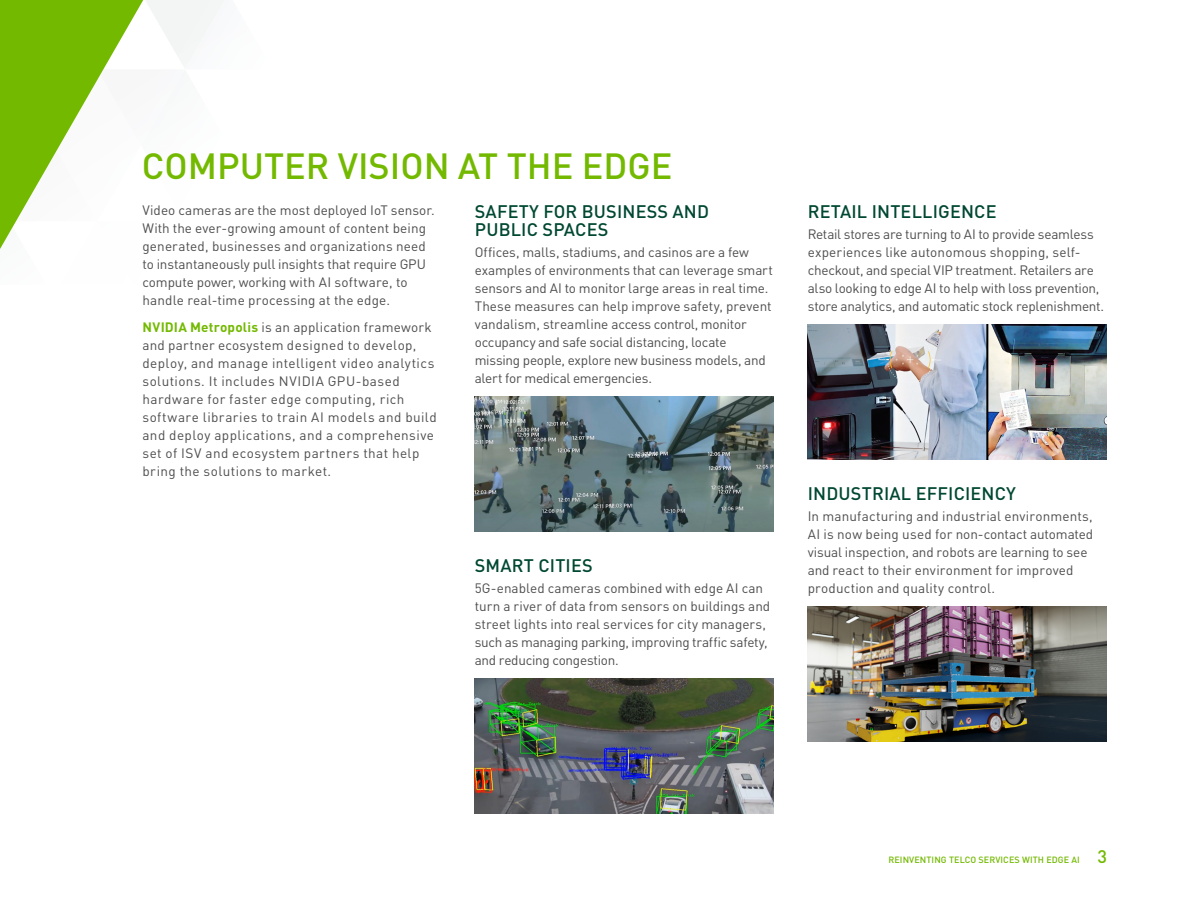
<style>
.page{position:relative;width:1188px;height:918px;background:#fff}
.page>*{position:absolute;margin:0;border:0;box-sizing:border-box;transform-origin:0 0}
.t1{font:500 36px "DIN Pro";color:#73b900}
.t2{font:500 18px/18px "DIN Pro";letter-spacing:.01em;color:#014832}
.t3{font:13.5px/18px "DIN Pro";letter-spacing:.005em;color:#4d4d4d}
.t4{font:13.5px/18px "DIN Pro";letter-spacing:.03em;color:#4d4d4d}
.t5{font:13.5px/18px "DIN Pro";letter-spacing:-.015em;color:#4d4d4d}
.t6{font:500 9px "DIN Pro";letter-spacing:.01em;color:#73b900}
.s1{font-weight:700;color:#73b900}
.s2{font-size:18px}
</style>
<div class="page">
<svg style="left:0;top:0;width:218px;height:249px"></svg>
<img style="left:475px;top:397px;width:298px;height:135px">
<img style="left:808px;top:325px;width:299px;height:135px">
<img style="left:475px;top:679px;width:299px;height:135px">
<img style="left:808px;top:607px;width:299px;height:135px">
<h1 class="t1" style="left:142px;top:142px;width:532px">COMPUTER VISION AT THE EDGE</h1>
<h2 class="t2" style="left:475px;top:202px;width:236px">SAFETY FOR BUSINESS AND<br>PUBLIC SPACES</h2>
<p class="t3" style="left:475px;top:243px;width:300px">Offices, malls, stadiums, and casinos are a few examples of environments that can leverage smart sensors and AI to monitor large areas in real time.<br>These measures can help improve safety, prevent vandalism, streamline access control, monitor occupancy and safe social distancing, locate missing people, explore new business models, and alert for medical emergencies.</p>
<p class="t3" style="left:142px;top:200px;width:294px">Video cameras are the most deployed IoT sensor.<br>With the ever-growing amount of content being generated, businesses and organizations need to instantaneously pull insights that require GPU compute power, working with AI software, to handle real-time processing at the edge.</p>
<p class="t4" style="left:142px;top:317px;width:296px"><span class="s1">NVIDIA Metropolis</span> is an application framework and partner ecosystem designed to develop, deploy, and manage intelligent video analytics solutions. It includes NVIDIA GPU-based hardware for faster edge computing, rich software libraries to train AI models and build and deploy applications, and a comprehensive set of ISV and ecosystem partners that help bring the solutions to market.</p>
<h2 class="t2" style="left:475px;top:556px;width:119px">SMART CITIES</h2>
<p class="t3" style="left:475px;top:579px;width:297px">5G-enabled cameras combined with edge AI can turn a river of data from sensors on buildings and street lights into real services for city managers, such as managing parking, improving traffic safety, and reducing congestion.</p>
<h2 class="t2" style="left:808px;top:202px;width:190px">RETAIL INTELLIGENCE</h2>
<p class="t5" style="left:808px;top:225px;width:298px">Retail stores are turning to AI to provide seamless experiences like autonomous shopping, self&shy;checkout, and special VIP treatment. Retailers are also looking to edge AI to help with loss prevention, store analytics, and automatic stock replenishment.</p>
<h2 class="t2" style="left:808px;top:484px;width:210px">INDUSTRIAL EFFICIENCY</h2>
<p class="t3" style="left:808px;top:507px;width:287px">In manufacturing and industrial environments, AI is now being used for non-contact automated visual inspection, and robots are learning to see and react to their environment for improved production and quality control.</p>
<p class="t6" style="left:888px;top:853px;width:220px">REINVENTING TELCO SERVICES WITH EDGE AI <span class="s2">3</span></p>
</div>
